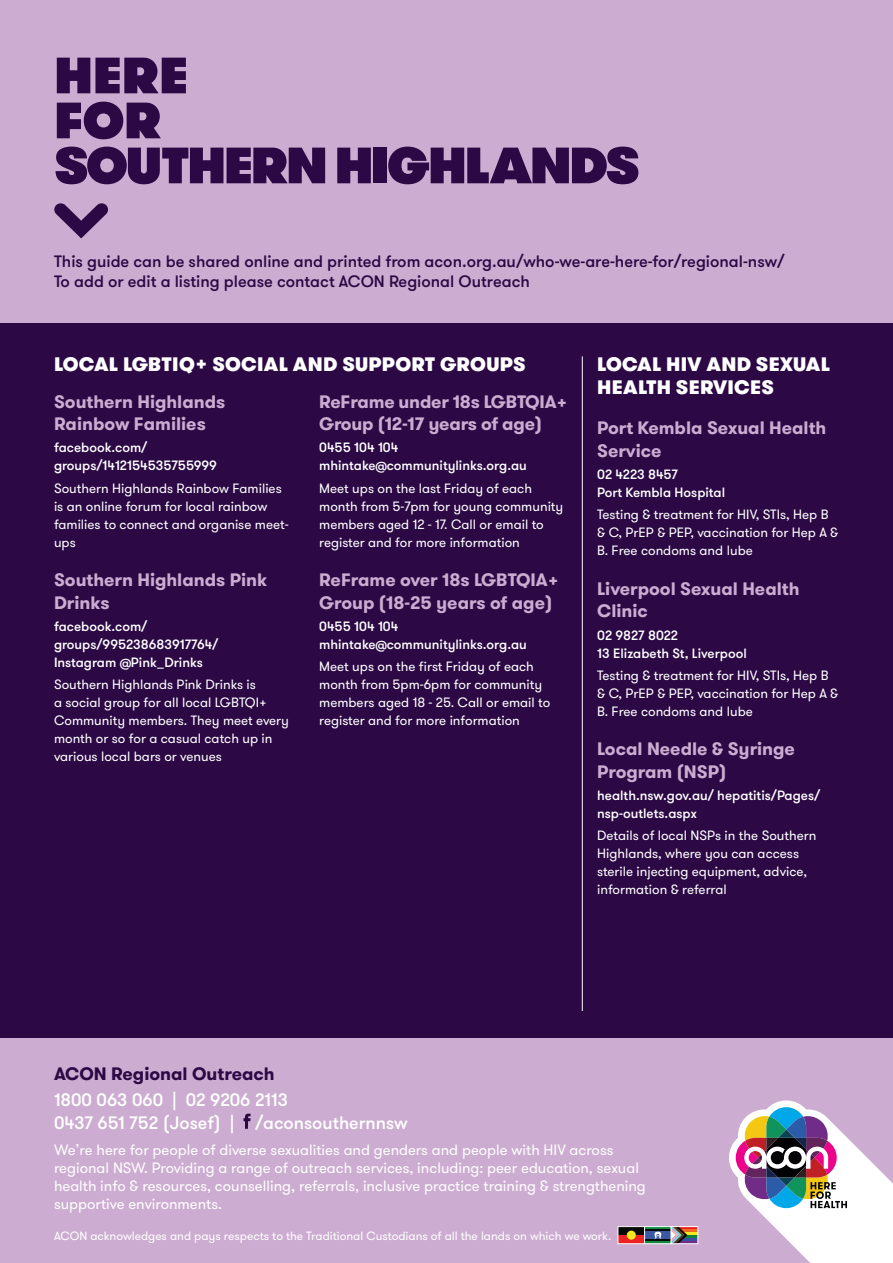
<style>
.page{position:relative;width:893px;height:1263px;background:#ccacd1}
.page>*{position:absolute;margin:0;border:0;box-sizing:border-box;transform-origin:0 0}
.here_for{font:800 51px "GT Walsheim";letter-spacing:-.05em;color:#2c0945}
.heading{font:900 19.5px/23.4px "GT Walsheim";letter-spacing:.015em;color:#fff}
.org_name{font:700 18px/22.5px "GT Walsheim";color:#ccacd1}
.sub_head{font:700 18px/22.5px "GT Walsheim";color:#ccacd1}
.t1{font:500 18px "GT Walsheim";color:#fff}
.t2{font:700 18px "GT Walsheim";color:#2c0945}
.t3{font:500 16.5px "GT Walsheim";color:#2c0945}
.t4{font:15px/18px "GT Walsheim";color:#fff}
.sub_head-2{font:13.5px/18px "GT Walsheim";color:#fff}
.sub_head-3{font:500 13.5px/18px "GT Walsheim";color:#fff}
.t5{font:12px "GT Walsheim";color:#fff}
</style>
<div class="page">
<div style="left:0;top:323px;width:893px;height:714px;background:#2c0945"></div>
<svg style="left:729px;top:1100px;width:164px;height:163px"></svg>
<div style="left:618px;top:1235px;width:27px;height:9px;background:#ee2123"></div>
<div style="left:618px;top:1226px;width:27px;height:9px;background:#070904"></div>
<div style="left:627px;top:1230px;width:9px;height:10px;background:#f0e81f;border-radius:50%"></div>
<div style="left:617px;top:1226px;width:28px;height:18px;border:1px solid #fff"></div>
<hr style="left:645px;top:1226px;width:26px;height:4px;background:#118943">
<hr style="left:645px;top:1240px;width:26px;height:4px;background:#118943">
<div style="left:645px;top:1230px;width:26px;height:10px;background:#3c58a4"></div>
<hr style="left:645px;top:1229px;width:26px;height:2px;background:#070904">
<hr style="left:645px;top:1239px;width:26px;height:2px;background:#070904">
<svg style="left:654px;top:1231px;width:8px;height:8px"></svg>
<div style="left:644px;top:1226px;width:28px;height:18px;border:1px solid #fff"></div>
<hr style="left:671px;top:1226px;width:27px;height:3px;background:#ee2123">
<hr style="left:671px;top:1229px;width:27px;height:3px;background:#f36a21">
<hr style="left:671px;top:1232px;width:27px;height:3px;background:#f7e623">
<hr style="left:671px;top:1235px;width:27px;height:3px;background:#0e813f">
<hr style="left:671px;top:1238px;width:27px;height:3px;background:#3c50a2">
<hr style="left:671px;top:1241px;width:27px;height:3px;background:#702c86">
<svg style="left:673px;top:1228px;width:14px;height:14px"></svg>
<div style="left:671px;top:1226px;width:27px;height:18px;border:1px solid #fff"></div>
<svg style="left:243px;top:1114px;width:8px;height:15px"></svg>
<svg style="left:54px;top:203px;width:54px;height:35px"></svg>
<hr style="left:582px;top:356px;width:1px;height:655px;background:#fff">
<p class="here_for" style="left:54px;top:40px;width:136px">HERE</p>
<p class="here_for" style="left:54px;top:85px;width:109px">FOR</p>
<p class="here_for" style="left:54px;top:130px;width:587px">SOUTHERN HIGHLANDS</p>
<p class="t3" style="left:54px;top:251px;width:732px">This guide can be shared online and printed from acon.org.au/who-we-are-here-for/regional-nsw/</p>
<p class="t3" style="left:54px;top:270px;width:477px">To add or edit a listing please contact ACON Regional Outreach</p>
<p class="heading" style="left:54px;top:352px;width:473px">LOCAL LGBTIQ+ SOCIAL AND SUPPORT GROUPS</p>
<p class="heading" style="left:597px;top:352px;width:234px">LOCAL HIV AND SEXUAL<br>HEALTH SERVICES</p>
<p class="org_name" style="left:54px;top:390px;width:173px">Southern Highlands<br>Rainbow Families</p>
<p class="sub_head-3" style="left:54px;top:439px;width:164px">facebook.com/ groups/1412154535755999</p>
<p class="sub_head-2" style="left:54px;top:479px;width:236px">Southern Highlands Rainbow Families is an online forum for local rainbow families to connect and organise meet&shy;ups</p>
<p class="org_name" style="left:54px;top:569px;width:215px">Southern Highlands Pink<br>Drinks</p>
<p class="sub_head-3" style="left:54px;top:618px;width:166px">facebook.com/ groups/995238683917764/</p>
<p class="sub_head-3" style="left:54px;top:654px;width:150px">Instagram @Pink_Drinks</p>
<p class="sub_head-2" style="left:54px;top:676px;width:236px">Southern Highlands Pink Drinks is<br>a social group for all local LGBTQI+ Community members. They meet every month or so for a casual catch up in various local bars or venues</p>
<p class="org_name" style="left:319px;top:390px;width:250px">ReFrame under 18s LGBTQIA+<br>Group (12-17 years of age)</p>
<p class="sub_head-3" style="left:319px;top:439px;width:209px">0455 104 104 mhintake@communitylinks.org.au</p>
<p class="sub_head-2" style="left:319px;top:479px;width:246px">Meet ups on the last Friday of each month from 5-7pm for young community members aged 12 - 17. Call or email to register and for more information</p>
<p class="org_name" style="left:319px;top:569px;width:241px">ReFrame over 18s LGBTQIA+<br>Group (18-25 years of age)</p>
<p class="sub_head-3" style="left:319px;top:618px;width:209px">0455 104 104 mhintake@communitylinks.org.au</p>
<p class="sub_head-2" style="left:319px;top:658px;width:233px">Meet ups on the first Friday of each month from 5pm-6pm for community members aged 18 - 25. Call or email to register and for more information</p>
<p class="org_name" style="left:597px;top:417px;width:231px">Port Kembla Sexual Health<br>Service</p>
<p class="sub_head-3" style="left:597px;top:466px;width:82px">02 4223 8457</p>
<p class="sub_head-3" style="left:597px;top:484px;width:129px">Port Kembla Hospital</p>
<p class="sub_head-2" style="left:597px;top:506px;width:243px">Testing &amp; treatment for HIV, STIs, Hep B &amp; C, PrEP &amp; PEP, vaccination for Hep A &amp;<br>B. Free condoms and lube</p>
<p class="sub_head" style="left:597px;top:577px;width:204px">Liverpool Sexual Health<br>Clinic</p>
<p class="sub_head-3" style="left:597px;top:626px;width:82px">02 9827 8022</p>
<p class="sub_head-3" style="left:597px;top:644px;width:151px">13 Elizabeth St, Liverpool</p>
<p class="sub_head-2" style="left:597px;top:666px;width:243px">Testing &amp; treatment for HIV, STIs, Hep B &amp; C, PrEP &amp; PEP, vaccination for Hep A &amp;<br>B. Free condoms and lube</p>
<p class="sub_head" style="left:597px;top:738px;width:199px">Local Needle &amp; Syringe<br>Program (NSP)</p>
<p class="sub_head-3" style="left:597px;top:787px;width:225px">health.nsw.gov.au/ hepatitis/Pages/ nsp-outlets.aspx</p>
<p class="sub_head-2" style="left:597px;top:827px;width:221px">Details of local NSPs in the Southern<br>Highlands, where you can access sterile injecting equipment, advice, information &amp; referral</p>
<p class="t2" style="left:54px;top:1061px;width:222px">ACON Regional Outreach</p>
<p class="t1" style="left:54px;top:1089px;width:235px">1800 063 060 | 02 9206 2113</p>
<p class="t1" style="left:54px;top:1111px;width:355px">0437 651 752 (Josef) | /aconsouthernnsw</p>
<p class="t4" style="left:54px;top:1141px;width:593px">We’re here for people of diverse sexualities and genders and people with HIV across regional NSW. Providing a range of outreach services, including: peer education, sexual health info &amp; resources, counselling, referrals, inclusive practice training &amp; strengthening supportive environments.</p>
<p class="t5" style="left:54px;top:1229px;width:559px">ACON acknowledges and pays respects to the Traditional Custodians of all the lands on which we work.</p>
</div>
